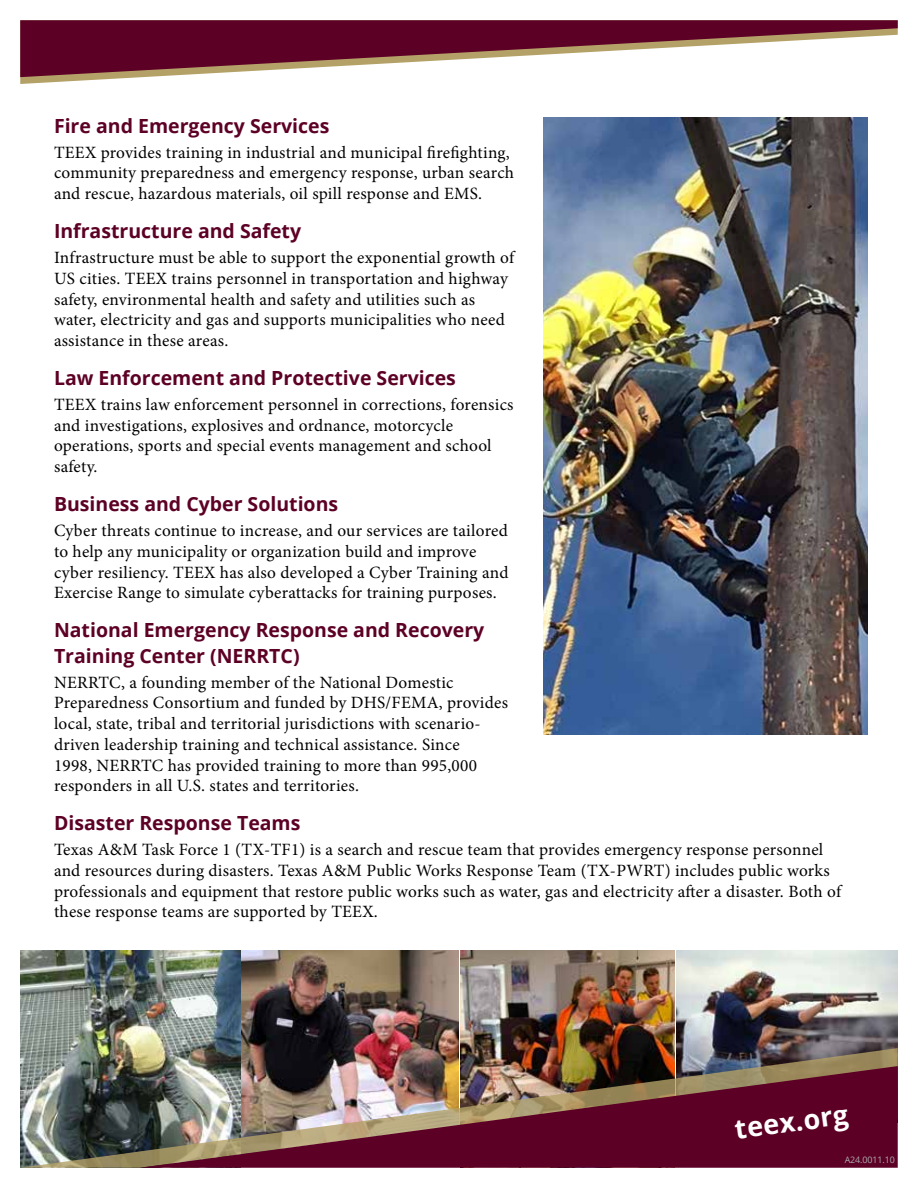
<style>
.page{position:relative;width:918px;height:1188px;background:#fff}
.page>*{position:absolute;margin:0;border:0;box-sizing:border-box;transform-origin:0 0}
.t1{font:700 27px "Open Sans";color:#fff}
.H1_-_back{font:700 19.5px/25.5px "Open Sans";color:#5d0025}
.Body_blk{font:17.25px/20.7px "Minion Pro";letter-spacing:.015em;color:#000}
.t2{font:9px "Open Sans";letter-spacing:-.01em;color:#abacae}
</style>
<div class="page">
<img style="left:543px;top:118px;width:325px;height:616px">
<img style="left:20px;top:951px;width:220px;height:97px">
<img style="left:677px;top:951px;width:221px;height:97px">
<img style="left:460px;top:951px;width:215px;height:97px">
<img style="left:242px;top:951px;width:217px;height:97px">
<img style="left:20px;top:1048px;width:878px;height:120px">
<img style="left:140px;top:1066px;width:758px;height:102px">
<svg style="left:20px;top:77px;width:124px;height:7px"></svg>
<svg style="left:20px;top:20px;width:878px;height:57px;fill:#5d0025"></svg>
<h1 class="H1_-_back" style="left:54px;top:112px;width:277px">Fire and Emergency Services</h1>
<p class="Body_blk" style="left:54px;top:142px;width:462px">TEEX provides training in industrial and municipal firefighting, community preparedness and emergency response, urban search and rescue, hazardous materials, oil spill response and EMS.</p>
<h1 class="H1_-_back" style="left:54px;top:218px;width:249px">Infrastructure and Safety</h1>
<p class="Body_blk" style="left:54px;top:247px;width:462px">Infrastructure must be able to support the exponential growth of US cities. TEEX trains personnel in transportation and highway safety, environmental health and safety and utilities such as water, electricity and gas and supports municipalities who need assistance in these areas.</p>
<h1 class="H1_-_back" style="left:54px;top:365px;width:404px">Law Enforcement and Protective Services</h1>
<p class="Body_blk" style="left:54px;top:394px;width:461px">TEEX trains law enforcement personnel in corrections, forensics and investigations, explosives and ordnance, motorcycle operations, sports and special events management and school safety.</p>
<h1 class="H1_-_back" style="left:54px;top:491px;width:286px">Business and Cyber Solutions</h1>
<p class="Body_blk" style="left:54px;top:520px;width:456px">Cyber threats continue to increase, and our services are tailored to help any municipality or organization build and improve cyber resiliency. TEEX has also developed a Cyber Training and Exercise Range to simulate cyberattacks for training purposes.</p>
<h1 class="H1_-_back" style="left:54px;top:617px;width:432px">National Emergency Response and Recovery<br>Training Center (NERRTC)</h1>
<p class="Body_blk" style="left:54px;top:672px;width:456px">NERRTC, a founding member of the National Domestic Preparedness Consortium and funded by DHS/FEMA, provides local, state, tribal and territorial jurisdictions with scenario&shy;driven leadership training and technical assistance. Since<br>1998, NERRTC has provided training to more than 995,000 responders in all U.S. states and territories.</p>
<h1 class="H1_-_back" style="left:54px;top:810px;width:248px">Disaster Response Teams</h1>
<p class="Body_blk" style="left:54px;top:840px;width:789px">Texas A&amp;M Task Force 1 (TX-TF1) is a search and rescue team that provides emergency response personnel and resources during disasters. Texas A&amp;M Public Works Response Team (TX-PWRT) includes public works professionals and equipment that restore public works such as water, gas and electricity after a disaster. Both of these response teams are supported by TEEX.</p>
<p class="t1" style="left:732px;top:1111px;width:115px;rotate:-8deg">teex.org</p>
<p class="t2" style="left:845px;top:1154px;width:52px">A24.0011.10</p>
</div>
